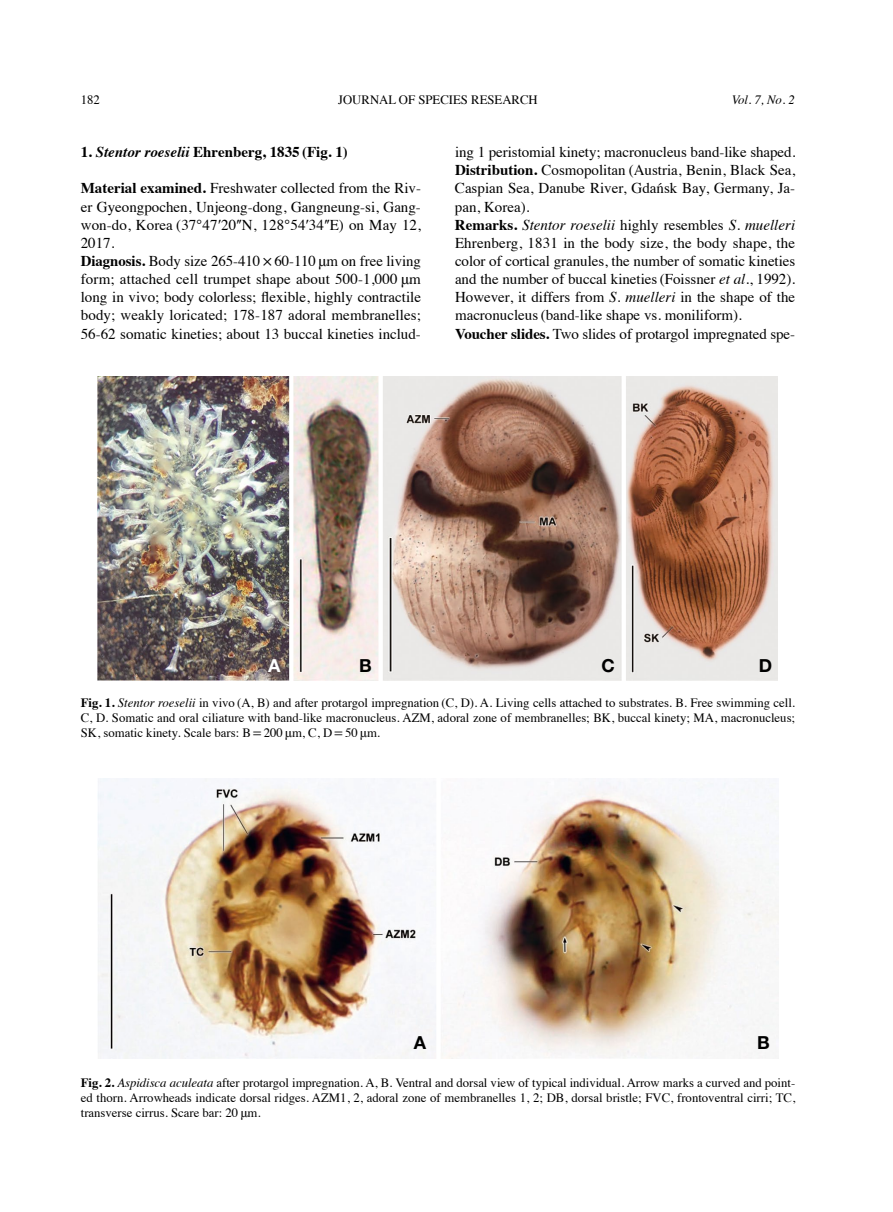
<style>
.page{position:relative;width:893px;height:1212px;background:#fff}
.page>*{position:absolute;margin:0;border:0;box-sizing:border-box;transform-origin:0 0}
.t1{font:700 18px "Helvetica Neue LT Std";color:#000}
.t2{font:700 18px "Helvetica Neue LT Std";color:#fff}
.t3{font:15px/18.1px "Times";color:#000}
.t4{font:700 15px "Times";color:#000}
.t5{font:12.75px/15px "Times";color:#000;text-align:justify}
.t6{font:italic 12.75px "Times";color:#000}
.s1{font-style:italic}
.s2{font-weight:700}
.s3{font-family:"Times New Roman"}
.s4{font-family:"Cambria Math"}
</style>
<div class="page">
<img style="left:97px;top:377px;width:681px;height:304px">
<svg style="left:289px;top:376px;width:4px;height:305px"></svg>
<div style="left:378px;top:376px;width:5px;height:307px;background:#fff"></div>
<hr style="left:622px;top:376px;width:4px;height:307px;background:#fff">
<img style="left:98px;top:778px;width:680px;height:281px">
<div style="left:436px;top:772px;width:5px;height:305px;background:#fff"></div>
<p class="t5" style="left:81px;top:91px;width:21px">182</p>
<p class="t5" style="left:338px;top:91px;width:201px">JOURNAL OF SPECIES RESEARCH</p>
<p class="t6" style="left:732px;top:89px;width:65px">Vol. 7, No. 2</p>
<p class="t4" style="left:81px;top:138px;width:269px">1. <span class="s1">Stentor roeselii</span> Ehrenberg, 1835 (Fig. 1)</p>
<p class="t3" style="left:81px;top:178px;width:342px"><span class="s2">Material examined.</span> Freshwater collected from the Riv&shy;er Gyeongpochen, Unjeong-dong, Gangneung-si, Gang&shy;won-do, Korea (37°47<span class="s3">ʹ</span>20<span class="s3">ʺ</span>N, 128°54<span class="s3">ʹ</span>34<span class="s3">ʺ</span>E) on May 12, 2017.<br><span class="s2">Diagnosis.</span> Body size 265-410<span class="s4">×</span>60-110 μm on free living form; attached cell trumpet shape about 500-1,000 μm long in vivo; body colorless; flexible, highly contractile body; weakly loricated; 178-187 adoral membranelles; 56-62 somatic kineties; about 13 buccal kineties includ-</p>
<p class="t3" style="left:455px;top:142px;width:342px">ing 1 peristomial kinety; macronucleus band-like shaped.<br><span class="s2">Distribution.</span> Cosmopolitan (Austria, Benin, Black Sea, Caspian Sea, Danube River, Gdańsk Bay, Germany, Ja&shy;pan, Korea).<br><span class="s2">Remarks.</span> <span class="s1">Stentor roeselii</span> highly resembles <span class="s1">S. muelleri </span>Ehrenberg, 1831 in the body size, the body shape, the color of cortical granules, the number of somatic kineties and the number of buccal kineties (Foissner <span class="s1">et al.</span>, 1992).<br>However, it differs from <span class="s1">S. muelleri</span> in the shape of the macronucleus (band-like shape vs. moniliform).<br><span class="s2">Voucher slides.</span> Two slides of protargol impregnated spe-</p>
<p class="t2" style="left:268px;top:654px;width:14px">A</p>
<p class="t1" style="left:359px;top:654px;width:14px">B</p>
<p class="t1" style="left:601px;top:654px;width:15px">C</p>
<p class="t1" style="left:759px;top:654px;width:15px">D</p>
<p class="t5" style="left:81px;top:694px;width:716px"><span class="s2">Fig. 1.</span> <span class="s1">Stentor roeselii</span> in vivo (A, B) and after protargol impregnation (C, D). A. Living cells attached to substrates. B. Free swimming cell.<br>C, D. Somatic and oral ciliature with band-like macronucleus. AZM, adoral zone of membranelles; BK, buccal kinety; MA, macronucleus; SK, somatic kinety. Scale bars: B<span class="s4">=</span>200 μm, C, D<span class="s4">=</span>50 μm.</p>
<p class="t1" style="left:414px;top:1031px;width:14px">A</p>
<p class="t1" style="left:757px;top:1031px;width:14px">B</p>
<p class="t5" style="left:81px;top:1074px;width:716px"><span class="s2">Fig. 2.</span> <span class="s1">Aspidisca aculeata</span> after protargol impregnation. A, B. Ventral and dorsal view of typical individual. Arrow marks a curved and point&shy;ed thorn. Arrowheads indicate dorsal ridges. AZM1, 2, adoral zone of membranelles 1, 2; DB, dorsal bristle; FVC, frontoventral cirri; TC, transverse cirrus. Scare bar: 20 μm.</p>
</div>
